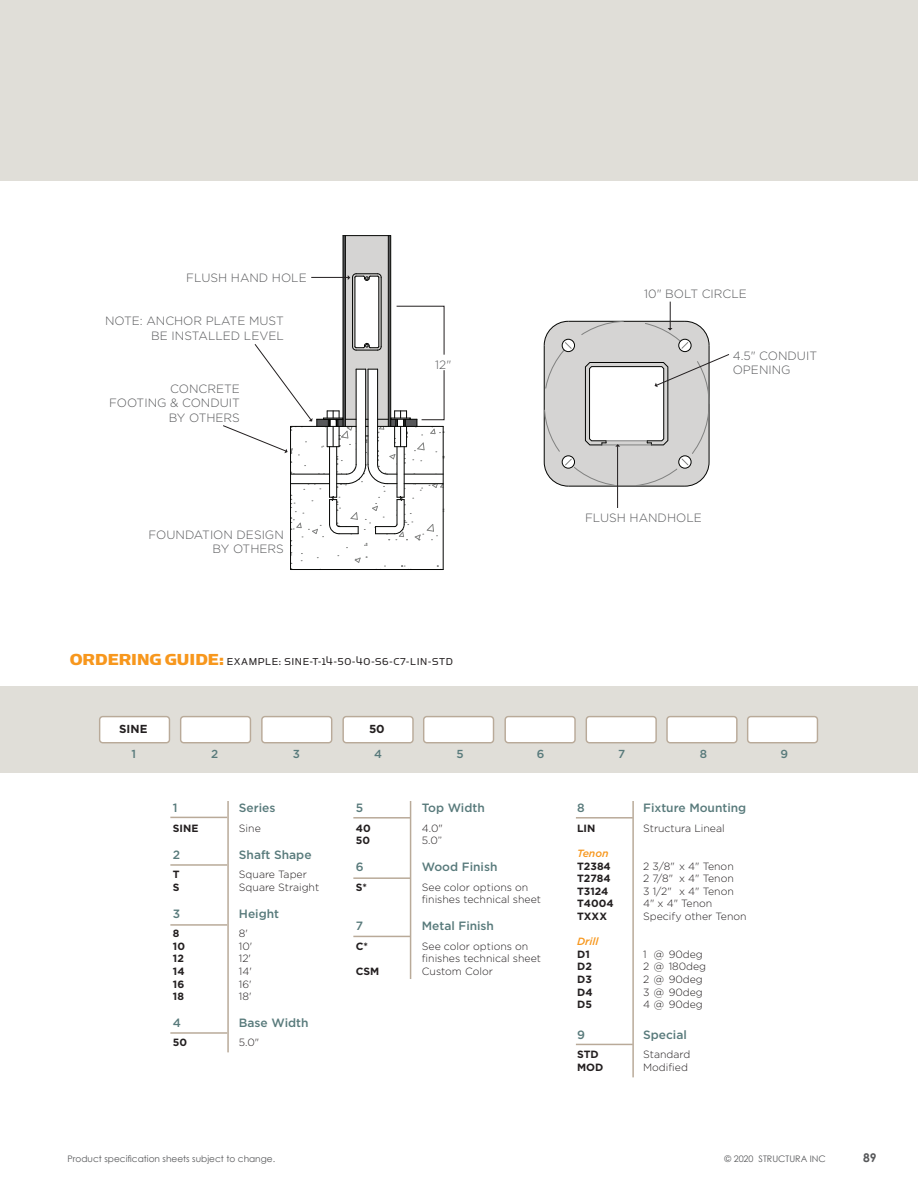
<style>
.page{position:relative;width:918px;height:1188px;background:#fff}
.page>*{position:absolute;margin:0;border:0;box-sizing:border-box;transform-origin:0 0}
.t1{font:300 12px/14.4px "Gotham";color:#57585a;text-align:right}
.t2{font:500 12px "Gotham";color:#587a7b}
.t3{font:700 12px "Century Gothic";color:#57585a}
.t4{font:500 11.55px "Gotham";color:#587a7b}
.t5{font:700 11.55px "Gotham";color:#231f20}
.t6{font:11.25px "Simian Display Orangutan";letter-spacing:.05em;color:#231f20}
.t7{font:300 10.5px/12.6px "Gotham";color:#231f20}
.t8{font:700 10.5px "Gotham";color:#231f20}
.t9{font:italic 500 10.5px "Gotham";color:#f7971d}
.t10{font:9px "Century Gothic";color:#57585a}
.s1{font-family:"Simian Text Chimpanzee";font-size:18px;color:#f7971d}
</style>
<div class="page">
<div style="left:0;top:0;width:918px;height:181px;background:#e0ded8"></div>
<div style="left:544px;top:321px;width:165px;height:165px;background:#d5d4d3;border-radius:24px"></div>
<hr style="left:709px;top:345px;width:1px;height:117px;background:#040503">
<hr style="left:544px;top:345px;width:1px;height:117px;background:#040503">
<hr style="left:568px;top:321px;width:117px;height:1px;background:#040503">
<hr style="left:568px;top:486px;width:117px;height:1px;background:#040503">
<svg style="left:562px;top:339px;width:13px;height:13px"></svg>
<div style="left:562px;top:339px;width:13px;height:13px;border:1px solid #040503;border-radius:50%"></div>
<svg style="left:562px;top:456px;width:13px;height:12px"></svg>
<div style="left:562px;top:456px;width:13px;height:12px;border:1px solid #040503;border-radius:50%"></div>
<svg style="left:679px;top:456px;width:12px;height:12px"></svg>
<div style="left:679px;top:456px;width:12px;height:12px;border:1px solid #040503;border-radius:50%"></div>
<svg style="left:544px;top:321px;width:28px;height:28px"></svg>
<svg style="left:544px;top:459px;width:28px;height:27px"></svg>
<svg style="left:682px;top:459px;width:27px;height:27px"></svg>
<hr style="left:343px;top:235px;width:48px;height:1px;background:#040503">
<hr style="left:353px;top:817px;width:57px;height:2px;background:#b9aa99">
<hr style="left:353px;top:877px;width:57px;height:2px;background:#b9aa99">
<hr style="left:353px;top:936px;width:57px;height:1px;background:#b9aa99">
<hr style="left:410px;top:801px;width:1px;height:178px;background:#b9aa99">
<hr style="left:576px;top:817px;width:57px;height:2px;background:#b9aa99">
<hr style="left:632px;top:801px;width:2px;height:276px;background:#b9aa99">
<hr style="left:576px;top:1044px;width:57px;height:1px;background:#b9aa99">
<hr style="left:227px;top:801px;width:2px;height:251px;background:#b9aa99">
<hr style="left:170px;top:817px;width:57px;height:1px;background:#b9aa99">
<hr style="left:170px;top:864px;width:57px;height:2px;background:#b9aa99">
<hr style="left:170px;top:924px;width:57px;height:2px;background:#b9aa99">
<hr style="left:170px;top:1032px;width:57px;height:2px;background:#b9aa99">
<hr style="left:617px;top:446px;width:1px;height:62px;background:#231f20">
<svg style="left:585px;top:302px;width:145px;height:145px"></svg>
<svg style="left:223px;top:236px;width:222px;height:334px"></svg>
<div style="left:0;top:686px;width:918px;height:87px;background:#e0ded8"></div>
<div style="left:100px;top:717px;width:69px;height:26px;background:#fff;border-radius:3px"></div>
<div style="left:99px;top:716px;width:71px;height:27px;border:1px solid #b9aa99;border-radius:3px"></div>
<div style="left:181px;top:717px;width:69px;height:26px;background:#fff;border-radius:3px"></div>
<div style="left:180px;top:716px;width:71px;height:27px;border:1px solid #b9aa99;border-radius:3px"></div>
<div style="left:262px;top:717px;width:70px;height:26px;background:#fff;border-radius:3px"></div>
<div style="left:261px;top:716px;width:71px;height:27px;border:1px solid #b9aa99;border-radius:3px"></div>
<div style="left:343px;top:717px;width:70px;height:26px;background:#fff;border-radius:3px"></div>
<div style="left:342px;top:716px;width:72px;height:27px;border:1px solid #b9aa99;border-radius:3px"></div>
<div style="left:424px;top:717px;width:70px;height:26px;background:#fff;border-radius:3px"></div>
<div style="left:423px;top:716px;width:71px;height:27px;border:1px solid #b9aa99;border-radius:3px"></div>
<div style="left:505px;top:717px;width:70px;height:26px;background:#fff;border-radius:3px"></div>
<div style="left:504px;top:716px;width:72px;height:27px;border:1px solid #b9aa99;border-radius:3px"></div>
<div style="left:586px;top:717px;width:70px;height:26px;background:#fff;border-radius:3px"></div>
<div style="left:586px;top:716px;width:71px;height:27px;border:1px solid #b9aa99;border-radius:3px"></div>
<div style="left:667px;top:717px;width:70px;height:26px;background:#fff;border-radius:3px"></div>
<div style="left:666px;top:716px;width:72px;height:27px;border:1px solid #b9aa99;border-radius:3px"></div>
<div style="left:748px;top:717px;width:69px;height:26px;background:#fff;border-radius:3px"></div>
<div style="left:747px;top:716px;width:71px;height:27px;border:1px solid #b9aa99;border-radius:3px"></div>
<p class="t1" style="left:186px;top:271px;width:122px">FLUSH HAND HOLE</p>
<p class="t1" style="left:105px;top:314px;width:180px">NOTE: ANCHOR PLATE MUST<br>BE INSTALLED LEVEL</p>
<p class="t1" style="left:109px;top:381px;width:132px">CONCRETE<br>FOOTING &amp; CONDUIT<br>BY OTHERS</p>
<p class="t1" style="left:149px;top:527px;width:137px">FOUNDATION DESIGN<br>BY OTHERS</p>
<p class="t1" style="left:435px;top:357px;width:18px">12"</p>
<p class="t6" style="left:70px;top:656px;width:385px"><span class="s1">ORDERING GUIDE:</span> EXAMPLE: SINE-T-14-50-40-S6-C7-LIN-STD</p>
<p class="t1" style="left:644px;top:287px;width:104px">10" BOLT CIRCLE</p>
<p class="t1" style="left:733px;top:348px;width:86px;text-align:left">4.5" CONDUIT<br>OPENING</p>
<p class="t1" style="left:585px;top:510px;width:118px">FLUSH HANDHOLE</p>
<p class="t5" style="left:119px;top:722px;width:30px">SINE</p>
<p class="t4" style="left:131px;top:747px;width:6px">1</p>
<p class="t4" style="left:211px;top:747px;width:9px">2</p>
<p class="t4" style="left:293px;top:747px;width:9px">3</p>
<p class="t2" style="left:173px;top:801px;width:6px">1</p>
<p class="t2" style="left:239px;top:801px;width:38px">Series</p>
<p class="t8" style="left:173px;top:822px;width:27px">SINE</p>
<p class="t7" style="left:239px;top:822px;width:23px">Sine</p>
<p class="t2" style="left:173px;top:848px;width:9px">2</p>
<p class="t2" style="left:239px;top:848px;width:74px">Shaft Shape</p>
<p class="t8" style="left:173px;top:868px;width:8px">T</p>
<p class="t7" style="left:239px;top:868px;width:70px">Square Taper</p>
<p class="t8" style="left:173px;top:881px;width:8px">S</p>
<p class="t7" style="left:239px;top:881px;width:82px">Square Straight</p>
<p class="t2" style="left:173px;top:907px;width:9px">3</p>
<p class="t2" style="left:239px;top:907px;width:42px">Height</p>
<p class="t8" style="left:173px;top:927px;width:8px">8</p>
<p class="t7" style="left:239px;top:927px;width:11px">8'</p>
<p class="t8" style="left:173px;top:940px;width:14px">10</p>
<p class="t7" style="left:239px;top:940px;width:15px">10'</p>
<p class="t8" style="left:173px;top:953px;width:12px">12</p>
<p class="t7" style="left:239px;top:952px;width:14px">12'</p>
<p class="t8" style="left:173px;top:965px;width:13px">14</p>
<p class="t7" style="left:239px;top:965px;width:14px">14'</p>
<p class="t8" style="left:173px;top:978px;width:13px">16</p>
<p class="t7" style="left:239px;top:977px;width:14px">16'</p>
<p class="t8" style="left:173px;top:990px;width:13px">18</p>
<p class="t7" style="left:239px;top:990px;width:14px">18'</p>
<p class="t2" style="left:173px;top:1016px;width:10px">4</p>
<p class="t2" style="left:239px;top:1016px;width:71px">Base Width</p>
<p class="t8" style="left:173px;top:1037px;width:16px">50</p>
<p class="t7" style="left:239px;top:1036px;width:22px">5.0"</p>
<p class="t5" style="left:369px;top:722px;width:17px">50</p>
<p class="t4" style="left:374px;top:747px;width:9px">4</p>
<p class="t4" style="left:457px;top:747px;width:9px">5</p>
<p class="t4" style="left:537px;top:747px;width:9px">6</p>
<p class="t4" style="left:618px;top:747px;width:9px">7</p>
<p class="t4" style="left:700px;top:747px;width:9px">8</p>
<p class="t4" style="left:780px;top:747px;width:9px">9</p>
<p class="t2" style="left:356px;top:801px;width:9px">5</p>
<p class="t2" style="left:422px;top:801px;width:64px">Top Width</p>
<p class="t8" style="left:356px;top:822px;width:16px">40</p>
<p class="t7" style="left:422px;top:822px;width:22px">4.0"</p>
<p class="t8" style="left:356px;top:835px;width:16px">50</p>
<p class="t7" style="left:422px;top:834px;width:22px">5.0”</p>
<p class="t2" style="left:356px;top:860px;width:9px">6</p>
<p class="t2" style="left:422px;top:860px;width:77px">Wood Finish</p>
<p class="t8" style="left:356px;top:881px;width:13px">S*</p>
<p class="t7" style="left:422px;top:881px;width:121px">See color options on finishes technical sheet</p>
<p class="t2" style="left:356px;top:919px;width:9px">7</p>
<p class="t2" style="left:422px;top:919px;width:74px">Metal Finish</p>
<p class="t8" style="left:356px;top:940px;width:14px">C*</p>
<p class="t7" style="left:422px;top:940px;width:121px">See color options on finishes technical sheet</p>
<p class="t8" style="left:356px;top:965px;width:25px">CSM</p>
<p class="t7" style="left:422px;top:965px;width:73px">Custom Color</p>
<p class="t2" style="left:577px;top:801px;width:9px">8</p>
<p class="t2" style="left:643px;top:801px;width:105px">Fixture Mounting</p>
<p class="t8" style="left:577px;top:822px;width:20px">LIN</p>
<p class="t7" style="left:643px;top:822px;width:83px">Structura Lineal</p>
<p class="t9" style="left:577px;top:847px;width:33px">Tenon</p>
<p class="t8" style="left:577px;top:860px;width:35px">T2384</p>
<p class="t7" style="left:643px;top:859px;width:92px">2 3/8" x 4" Tenon</p>
<p class="t8" style="left:577px;top:872px;width:35px">T2784</p>
<p class="t7" style="left:643px;top:872px;width:92px">2 7/8" x 4" Tenon</p>
<p class="t8" style="left:577px;top:885px;width:33px">T3124</p>
<p class="t7" style="left:643px;top:885px;width:92px">3 1/2" x 4" Tenon</p>
<p class="t8" style="left:577px;top:898px;width:38px">T4004</p>
<p class="t7" style="left:643px;top:897px;width:71px">4" x 4" Tenon</p>
<p class="t8" style="left:577px;top:910px;width:31px">TXXX</p>
<p class="t7" style="left:643px;top:910px;width:105px">Specify other Tenon</p>
<p class="t9" style="left:577px;top:936px;width:23px">Drill</p>
<p class="t8" style="left:577px;top:948px;width:14px">D1</p>
<p class="t7" style="left:643px;top:948px;width:61px">1 @ 90deg</p>
<p class="t8" style="left:577px;top:961px;width:16px">D2</p>
<p class="t7" style="left:643px;top:960px;width:65px">2 @ 180deg</p>
<p class="t8" style="left:577px;top:973px;width:16px">D3</p>
<p class="t7" style="left:643px;top:973px;width:61px">2 @ 90deg</p>
<p class="t8" style="left:577px;top:986px;width:17px">D4</p>
<p class="t7" style="left:643px;top:985px;width:61px">3 @ 90deg</p>
<p class="t8" style="left:577px;top:998px;width:16px">D5</p>
<p class="t7" style="left:643px;top:998px;width:61px">4 @ 90deg</p>
<p class="t2" style="left:577px;top:1028px;width:9px">9</p>
<p class="t2" style="left:643px;top:1028px;width:45px">Special</p>
<p class="t8" style="left:577px;top:1048px;width:23px">STD</p>
<p class="t7" style="left:643px;top:1048px;width:49px">Standard</p>
<p class="t8" style="left:577px;top:1061px;width:28px">MOD</p>
<p class="t7" style="left:643px;top:1061px;width:46px">Modified</p>
<p class="t10" style="left:68px;top:1153px;width:209px">Product specification sheets subject to change.</p>
<p class="t10" style="left:724px;top:1153px;width:103px">© 2020 STRUCTURA INC</p>
<p class="t3" style="left:863px;top:1150px;width:15px">89</p>
</div>
